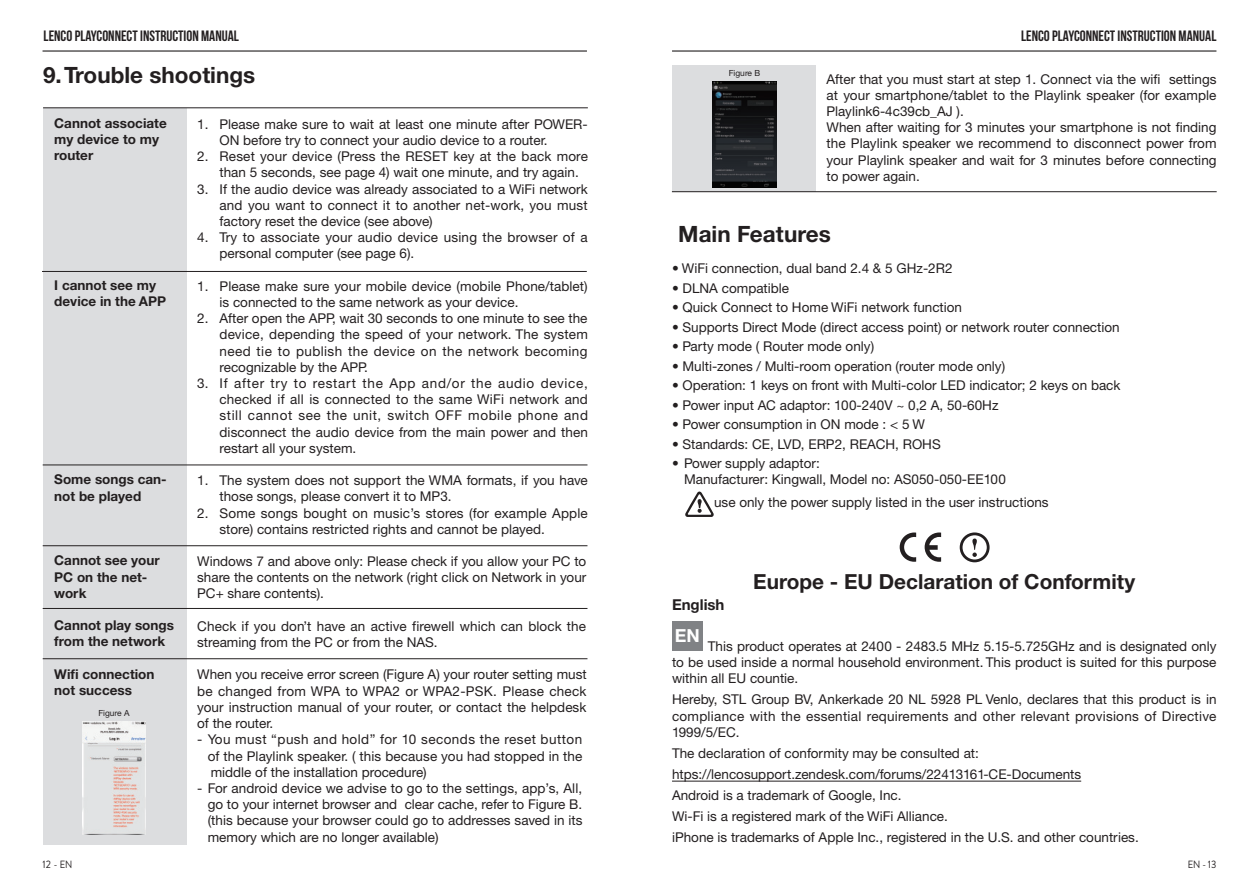
<style>
.page{position:relative;width:1259px;height:893px;background:#fff}
.page>*{position:absolute;margin:0;border:0;box-sizing:border-box;transform-origin:0 0}
.t1{font:700 22.5px "Helvetica Neue CE";color:#231f20}
.t2{font:700 20.85px "Helvetica Neue CE";color:#231f20}
.t3{font:700 18px "Helvetica Neue CE";color:#fff}
.t4{font:15px "Bebas Neue";color:#231f20}
.t5{font:700 15px "Helvetica Neue CE";color:#231f20}
.t6{font:13.5px/16.2px "Helvetica Neue CE";color:#231f20}
.t7{font:700 13.5px/16.2px "Helvetica Neue CE";color:#231f20}
.t8{font:10.5px "Brandon Text";color:#231f20;scale:.9 1}
.t9{font:8.4px "Helvetica Neue CE";color:#231f20}
</style>
<div class="page">
<hr style="left:43px;top:50px;width:544px;height:2px;background:#231f20">
<hr style="left:672px;top:50px;width:544px;height:2px;background:#231f20">
<div style="left:43px;top:108px;width:143px;height:737px;background:#dcdddf"></div>
<div style="left:672px;top:66px;width:144px;height:126px;background:#dcdddf"></div>
<hr style="left:43px;top:107px;width:545px;height:1px;background:#231f20">
<hr style="left:42px;top:271px;width:545px;height:1px;background:#231f20">
<hr style="left:43px;top:545px;width:544px;height:1px;background:#231f20">
<hr style="left:43px;top:608px;width:544px;height:1px;background:#231f20">
<hr style="left:43px;top:658px;width:544px;height:1px;background:#231f20">
<hr style="left:672px;top:191px;width:544px;height:1px;background:#231f20">
<hr style="left:43px;top:465px;width:544px;height:1px;background:#231f20">
<hr style="left:672px;top:781px;width:409px;height:1px;background:#231f20">
<svg style="left:899px;top:532px;width:17px;height:30px"></svg>
<svg style="left:924px;top:532px;width:17px;height:30px"></svg>
<svg style="left:972px;top:538px;width:5px;height:19px"></svg>
<div style="left:959px;top:532px;width:30px;height:30px;border:3px solid #231f20;border-radius:50%"></div>
<div style="left:672px;top:621px;width:30px;height:30px;background:#808285"></div>
<img style="left:82px;top:722px;width:64px;height:112px">
<img style="left:712px;top:82px;width:64px;height:106px">
<svg style="left:685px;top:491px;width:29px;height:26px"></svg>
<p class="t4" style="left:44px;top:28px;width:197px">LENCO PLAYCONNECT INSTRUCTION MANUAL</p>
<p class="t4" style="left:1021px;top:28px;width:197px">LENCO PLAYCONNECT INSTRUCTION MANUAL</p>
<h1 class="t1" style="left:43px;top:61px;width:214px">9. Trouble shootings</h1>
<p class="t6" style="left:197px;top:116px;width:13px">1.</p>
<p class="t6" style="left:197px;top:148px;width:13px">2.</p>
<p class="t6" style="left:197px;top:181px;width:13px">3.</p>
<p class="t6" style="left:197px;top:229px;width:13px">4.</p>
<p class="t6" style="left:197px;top:278px;width:13px">1.</p>
<p class="t6" style="left:197px;top:310px;width:13px">2.</p>
<p class="t9" style="left:729px;top:68px;width:33px">Figure B</p>
<p class="t6" style="left:826px;top:71px;width:391px">After that you must start at step 1. Connect via the wifi settings at your smartphone/tablet to the Playlink speaker (for example Playlink6-4c39cb_AJ ).<br>When after waiting for 3 minutes your smartphone is not finding the Playlink speaker we recommend to disconnect power from your Playlink speaker and wait for 3 minutes before connecting to power again.</p>
<p class="t7" style="left:54px;top:115px;width:114px">Cannot associate my device to my router</p>
<p class="t6" style="left:219px;top:116px;width:370px">Please make sure to wait at least one minute after POWER-ON before try to connect your audio device to a router.<br>Reset your device (Press the RESET key at the back more than 5 seconds, see page 4) wait one minute, and try again.<br>If the audio device was already associated to a WiFi network and you want to connect it to another net-work, you must factory reset the device (see above)<br>Try to associate your audio device using the browser of a personal computer (see page 6).</p>
<p class="t6" style="left:219px;top:278px;width:370px">Please make sure your mobile device (mobile Phone/tablet) is connected to the same network as your device.<br>After open the APP, wait 30 seconds to one minute to see the device, depending the speed of your network. The system need tie to publish the device on the network becoming recognizable by the APP.<br>If after try to restart the App and/or the audio device, checked if all is connected to the same WiFi network and still cannot see the unit, switch OFF mobile phone and disconnect the audio device from the main power and then restart all your system.</p>
<p class="t6" style="left:219px;top:472px;width:370px">The system does not support the WMA formats, if you have those songs, please convert it to MP3.<br>Some songs bought on music’s stores (for example Apple store) contains restricted rights and cannot be played.</p>
<h1 class="t1" style="left:678px;top:220px;width:154px">Main Features</h1>
<p class="t6" style="left:672px;top:260px;width:282px">• WiFi connection, dual band 2.4 &amp; 5 GHz-2R2</p>
<p class="t6" style="left:672px;top:280px;width:119px">• DLNA compatible</p>
<p class="t6" style="left:672px;top:299px;width:291px">• Quick Connect to Home WiFi network function</p>
<p class="t6" style="left:672px;top:319px;width:449px">• Supports Direct Mode (direct access point) or network router connection</p>
<p class="t6" style="left:672px;top:338px;width:204px">• Party mode ( Router mode only)</p>
<p class="t6" style="left:672px;top:358px;width:335px">• Multi-zones / Multi-room operation (router mode only)</p>
<p class="t6" style="left:672px;top:377px;width:450px">• Operation: 1 keys on front with Multi-color LED indicator; 2 keys on back</p>
<p class="t6" style="left:672px;top:397px;width:328px">• Power input AC adaptor: 100-240V ~ 0,2 A, 50-60Hz</p>
<p class="t6" style="left:672px;top:416px;width:254px">• Power consumption in ON mode : &lt; 5 W</p>
<p class="t6" style="left:672px;top:436px;width:270px">• Standards: CE, LVD, ERP2, REACH, ROHS</p>
<p class="t6" style="left:684px;top:455px;width:323px;text-indent:-12px">• Power supply adaptor:<br>Manufacturer: Kingwall, Model no: AS050-050-EE100</p>
<p class="t6" style="left:714px;top:494px;width:336px">use only the power supply listed in the user instructions</p>
<p class="t7" style="left:54px;top:277px;width:113px">I cannot see my device in the APP</p>
<p class="t6" style="left:197px;top:375px;width:13px">3.</p>
<p class="t7" style="left:54px;top:472px;width:114px">Some songs can&shy;not be played</p>
<p class="t6" style="left:197px;top:472px;width:13px">1.</p>
<p class="t6" style="left:197px;top:505px;width:13px">2.</p>
<p class="t6" style="left:197px;top:553px;width:391px;text-align:justify">Windows 7 and above only: Please check if you allow your PC to share the contents on the network (right click on Network in your PC+ share contents).</p>
<p class="t6" style="left:197px;top:618px;width:390px">Check if you don’t have an active firewell which can block the streaming from the PC or from the NAS.</p>
<p class="t6" style="left:197px;top:667px;width:391px;text-align:justify">When you receive error screen (Figure A) your router setting must be changed from WPA to WPA2 or WPA2-PSK. Please check your instruction manual of your router, or contact the helpdesk of the router.</p>
<p class="t6" style="left:208px;top:731px;width:376px;text-align:justify;text-indent:-10px">- You must “push and hold” for 10 seconds the reset button of the Playlink speaker. ( this because you had stopped in the middle of the installation procedure)</p>
<p class="t6" style="left:208px;top:780px;width:376px;text-align:justify;text-indent:-10px">- For android device we advise to go to the settings, app’s, All, go to your internet browser and clear cache, refer to Figure B. (this because your browser could go to addresses saved in its memory which are no longer available)</p>
<p class="t7" style="left:54px;top:553px;width:107px">Cannot see your<br>PC on the net&shy;work</p>
<p class="t7" style="left:54px;top:617px;width:121px">Cannot play songs from the network</p>
<p class="t7" style="left:54px;top:666px;width:102px">Wifi connection not success</p>
<h2 class="t2" style="left:753px;top:568px;width:383px">Europe - EU Declaration of Conformity</h2>
<p class="t5" style="left:672px;top:596px;width:54px">English</p>
<p class="t6" style="left:672px;top:638px;width:546px;text-align:justify;text-indent:36px">This product operates at 2400 - 2483.5 MHz 5.15-5.725GHz and is designated only to be used inside a normal household environment. This product is suited for this purpose within all EU countie.</p>
<p class="t6" style="left:672px;top:692px;width:546px;text-align:justify">Hereby, STL Group BV, Ankerkade 20 NL 5928 PL Venlo, declares that this product is in compliance with the essential requirements and other relevant provisions of Directive 1999/5/EC.</p>
<p class="t6" style="left:672px;top:743px;width:468px;line-height:21px">The declaration of conformity may be consulted at: htps://lencosupport.zendesk.com/forums/22413161-CE-Documents<br>Android is a trademark of Google, Inc.<br>Wi-Fi is a registered mark of the WiFi Alliance.<br>iPhone is trademarks of Apple Inc., registered in the U.S. and other countries.</p>
<h3 class="t3" style="left:674px;top:625px;width:27px">EN</h3>
<p class="t9" style="left:98px;top:708px;width:33px">Figure A</p>
<p class="t8" style="left:43px;top:857px;width:35px">12 - EN</p>
<p class="t8" style="left:1187px;top:857px;width:33px">EN - 13</p>
</div>
